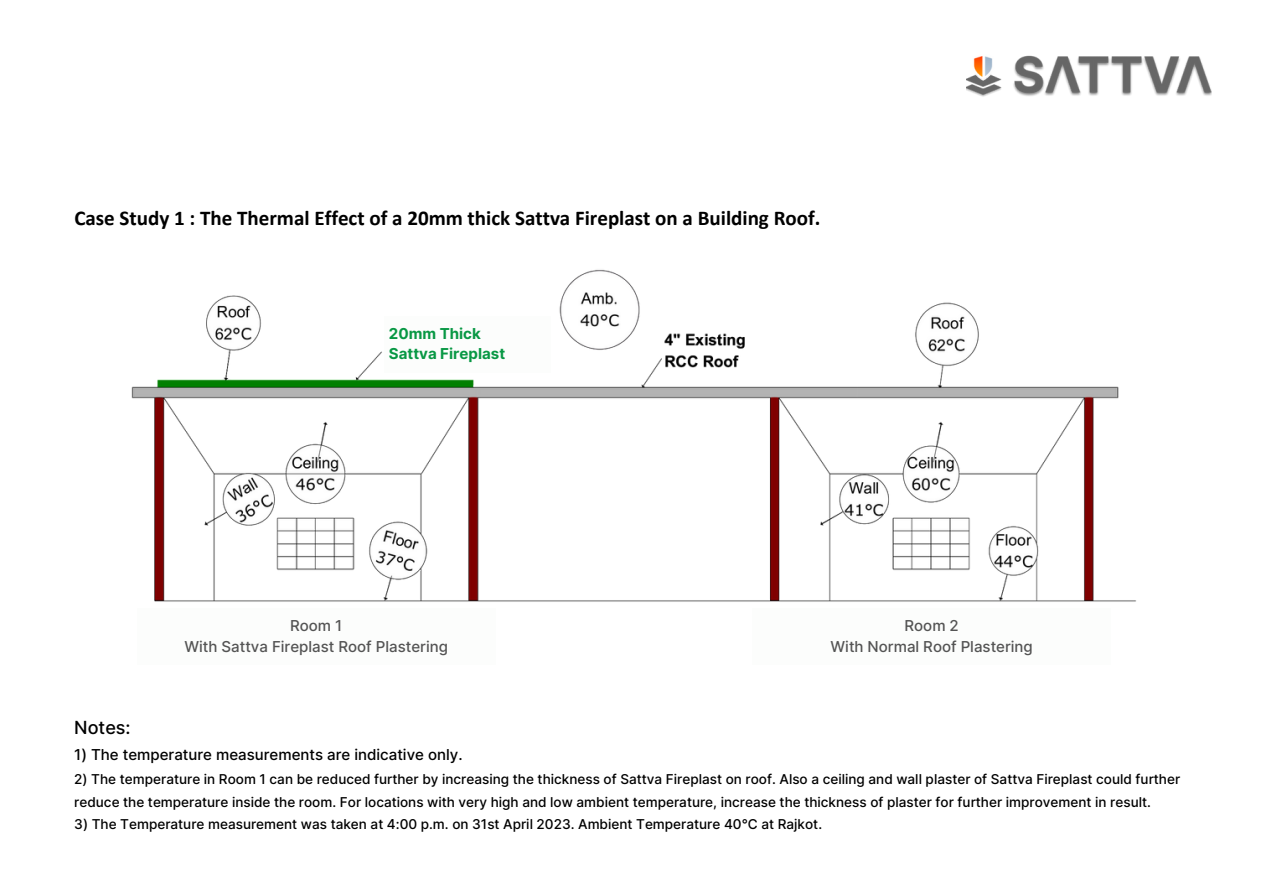
<style>
.page{position:relative;width:1263px;height:894px;background:#fff}
.page>*{position:absolute;margin:0;border:0;box-sizing:border-box;transform-origin:0 0}
.t1{font:700 21px "Calibri";color:#000}
.t2{font:500 18px "Inter";color:#000}
.t3{font:500 15px "Inter";color:#545454}
.t4{font:500 15px "Inter";color:#000}
.t5{font:700 15px "Inter";color:#089844}
.t6{font:500 13.5px/22.5px "Inter";color:#000}
</style>
<div class="page">
<img style="left:131px;top:269px;width:1005px;height:333px">
<img style="left:966px;top:55px;width:245px;height:42px">
<div style="left:384px;top:316px;width:167px;height:57px;background:#fcfdfc"></div>
<p class="t1" style="left:74px;top:209px;width:748px">Case Study 1 : The Thermal Effect of a 20mm thick Sattva Fireplast on a Building Roof.</p>
<p class="t5" style="left:389px;top:324px;width:93px">20mm Thick</p>
<p class="t5" style="left:389px;top:345px;width:118px">Sattva Fireplast</p>
<p class="t3" style="left:290px;top:616px;width:54px">Room 1</p>
<p class="t3" style="left:184px;top:636px;width:265px">With Sattva Fireplast Roof Plastering</p>
<p class="t3" style="left:904px;top:616px;width:56px">Room 2</p>
<p class="t3" style="left:830px;top:636px;width:204px">With Normal Roof Plastering</p>
<p class="t2" style="left:74px;top:716px;width:58px">Notes:</p>
<p class="t4" style="left:74px;top:744px;width:390px">1) The temperature measurements are indicative only.</p>
<p class="t6" style="left:74px;top:767px;width:1107px">2) The temperature in Room 1 can be reduced further by increasing the thickness of Sattva Fireplast on roof. Also a ceiling and wall plaster of Sattva Fireplast could further reduce the temperature inside the room. For locations with very high and low ambient temperature, increase the thickness of plaster for further improvement in result.</p>
<p class="t6" style="left:74px;top:812px;width:749px">3) The Temperature measurement was taken at 4:00 p.m. on 31st April 2023. Ambient Temperature 40°C at Rajkot.</p>
</div>
